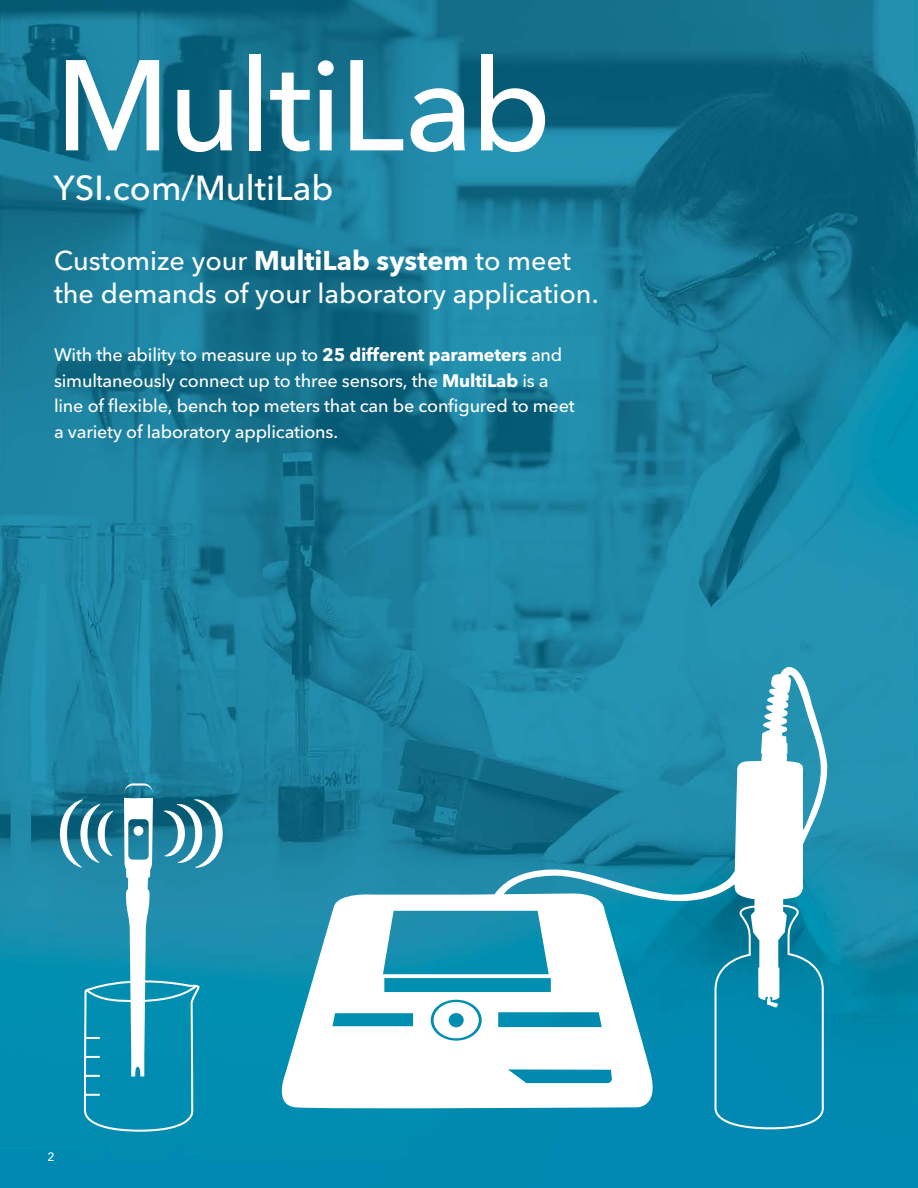
<style>
.page{position:relative;width:918px;height:1188px;background:#fff}
.page>*{position:absolute;margin:0;border:0;box-sizing:border-box;transform-origin:0 0}
.t1{font:500 127.5px "Avenir Next LT Pro";letter-spacing:-.02em;color:#fff}
.t2{font:500 34.5px "Avenir Next LT Pro";color:#fff}
.t3{font:500 27px/33px "Avenir Next LT Pro";color:#fff}
.t4{font:500 18px/25.5px "Avenir Next LT Pro";letter-spacing:-.01em;color:#fff}
.t5{font:500 12px "Avenir Next LT Pro";color:#fff}
.s1{font-weight:700}
</style>
<div class="page">
<img style="left:0;top:0;width:918px;height:1188px">
<svg style="left:273px;top:665px;width:557px;height:447px"></svg>
<svg style="left:712px;top:904px;width:118px;height:226px"></svg>
<svg style="left:60px;top:783px;width:163px;height:349px"></svg>
<h1 class="t1" style="left:55px;top:29px;width:498px">MultiLab</h1>
<h2 class="t2" style="left:53px;top:167px;width:282px">YSI.com/MultiLab</h2>
<h3 class="t3" style="left:54px;top:244px;width:546px">Customize your <span class="s1">MultiLab system</span> to meet the demands of your laboratory application.</h3>
<p class="t4" style="left:54px;top:342px;width:522px">With the ability to measure up to <span class="s1">25 different parameters</span> and simultaneously connect up to three sensors, the <span class="s1">MultiLab</span> is a line of flexible, bench top meters that can be configured to meet a variety of laboratory applications.</p>
<p class="t5" style="left:48px;top:1150px;width:9px">2</p>
</div>
